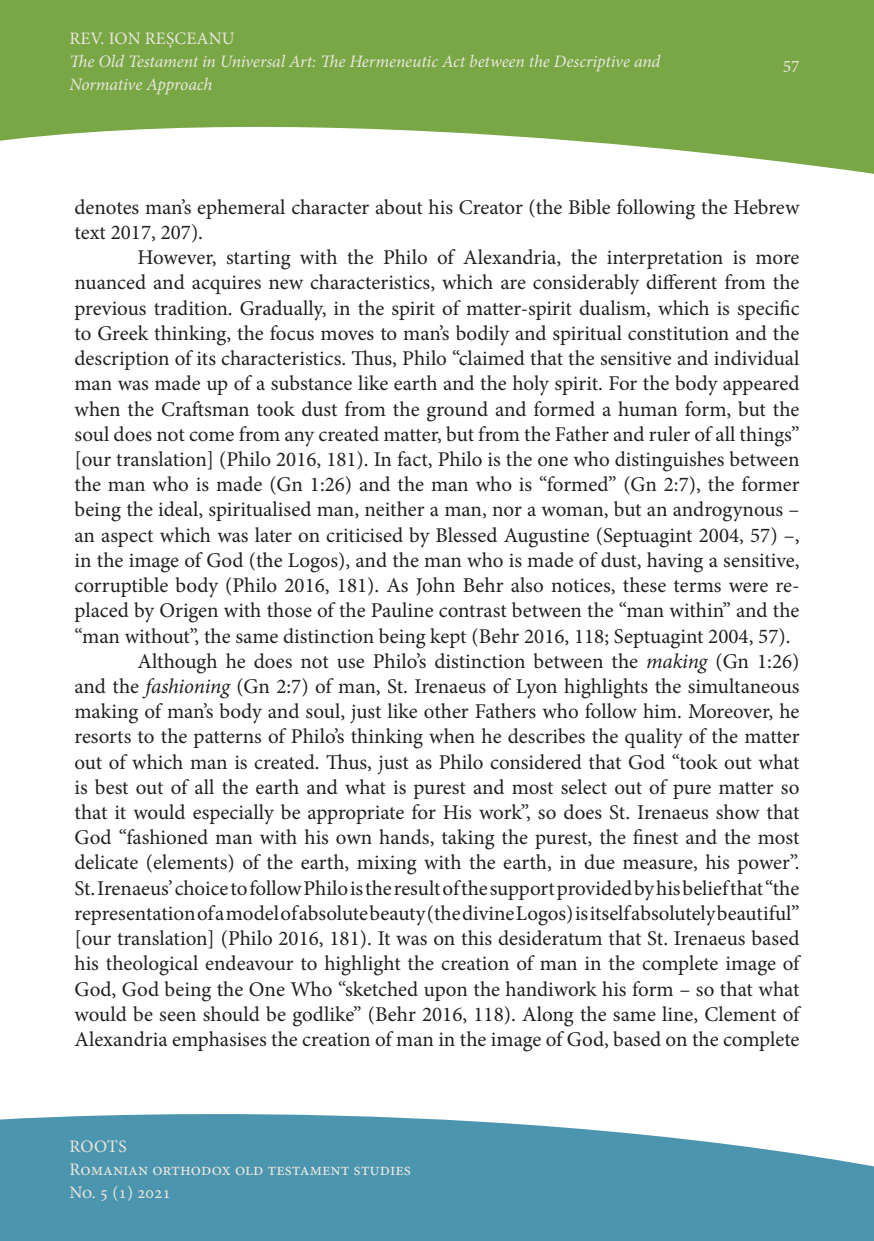
<style>
.page{position:relative;width:874px;height:1241px;background:#fff}
.page>*{position:absolute;margin:0;border:0;box-sizing:border-box;transform-origin:0 0}
.t1{font:21px/25.2px "Minion Pro";color:#231f20;text-align:justify}
.t2{font:italic 17.5px/22.8px "Minion Pro";letter-spacing:-.005em;color:#eae7de}
.t3{font:17.5px/22.8px "Minion Pro";color:#eae7de}
.s1{font-style:italic}
</style>
<div class="page">
<svg style="left:0;top:0;width:873px;height:174px;fill:#79a745"></svg>
<svg style="left:0;top:1114px;width:873px;height:126px;background:#5e9fb7"></svg>
<p class="t3" style="left:70px;top:28px;width:167px">REV. ION REȘCEANU</p>
<p class="t2" style="left:69px;top:50px;width:592px">The Old Testament in Universal Art: The Hermeneutic Act between the Descriptive and<br>Normative Approach</p>
<p class="t3" style="left:782px;top:55px;width:18px">57</p>
<p class="t1" style="left:74px;top:194px;width:726px">denotes man’s ephemeral character about his Creator (the Bible following the Hebrew text 2017, 207).</p>
<p class="t1" style="left:74px;top:245px;width:726px;text-indent:63px">However, starting with the Philo of Alexandria, the interpretation is more nuanced and acquires new characteristics, which are considerably different from the previous tradition. Gradually, in the spirit of matter-spirit dualism, which is specific to Greek thinking, the focus moves to man’s bodily and spiritual constitution and the description of its characteristics. Thus, Philo “claimed that the sensitive and individual man was made up of a substance like earth and the holy spirit. For the body appeared when the Craftsman took dust from the ground and formed a human form, but the soul does not come from any created matter, but from the Father and ruler of all things” [our translation] (Philo 2016, 181). In fact, Philo is the one who distinguishes between the man who is made (Gn 1:26) and the man who is “formed” (Gn 2:7), the former being the ideal, spiritualised man, neither a man, nor a woman, but an androgynous – an aspect which was later on criticised by Blessed Augustine (Septuagint 2004, 57) –, in the image of God (the Logos), and the man who is made of dust, having a sensitive, corruptible body (Philo 2016, 181). As John Behr also notices, these terms were re&shy;placed by Origen with those of the Pauline contrast between the “man within” and the “man without”, the same distinction being kept (Behr 2016, 118; Septuagint 2004, 57).</p>
<p class="t1" style="left:74px;top:648px;width:726px;text-indent:63px">Although he does not use Philo’s distinction between the <span class="s1">making</span> (Gn 1:26) and the <span class="s1">fashioning</span> (Gn 2:7) of man, St. Irenaeus of Lyon highlights the simultaneous making of man’s body and soul, just like other Fathers who follow him. Moreover, he resorts to the patterns of Philo’s thinking when he describes the quality of the matter out of which man is created. Thus, just as Philo considered that God “took out what is best out of all the earth and what is purest and most select out of pure matter so that it would especially be appropriate for His work”, so does St. Irenaeus show that God “fashioned man with his own hands, taking the purest, the finest and the most delicate (elements) of the earth, mixing with the earth, in due measure, his power”.<br>St. Irenaeus’ choice to follow Philo is the result of the support provided by his belief that “the representation of a model of absolute beauty (the divine Logos) is itself absolutely beautiful” [our translation] (Philo 2016, 181). It was on this desideratum that St. Irenaeus based his theological endeavour to highlight the creation of man in the complete image of God, God being the One Who “sketched upon the handiwork his form – so that what would be seen should be godlike” (Behr 2016, 118). Along the same line, Clement of Alexandria emphasises the creation of man in the image of God, based on the complete</p>
<p class="t3" style="left:69px;top:1135px;width:343px">ROOTS<br>Romanian orthodox old testament studies<br>No. 5 (1) 2021</p>
</div>
